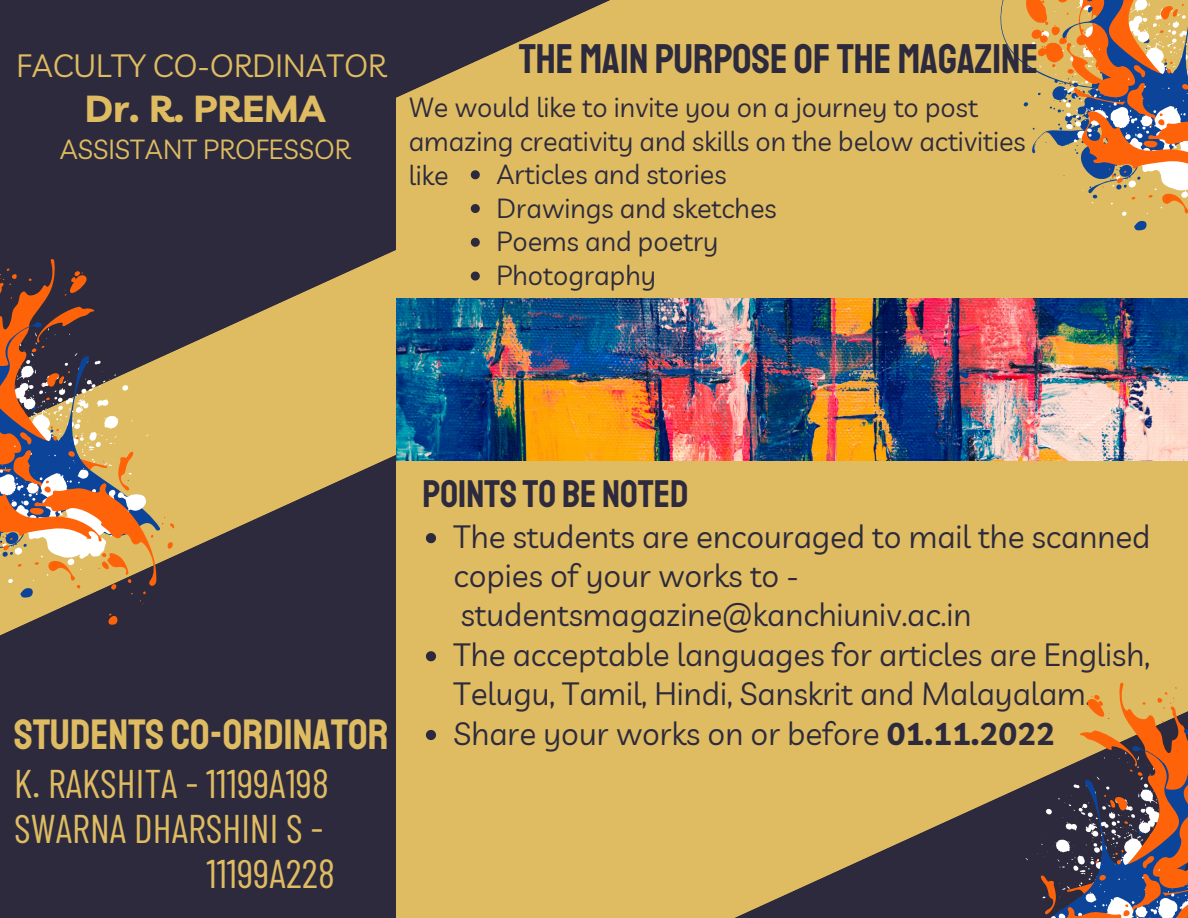
<style>
.page{position:relative;width:1188px;height:918px;background:#2d2a3d}
.page>*{position:absolute;margin:0;border:0;box-sizing:border-box;transform-origin:0 0}
.t1{font:43.05px "Staatliches";color:#dfbc61}
.t2{font:42px "Staatliches";color:#2d2a3d}
.t3{font:40.05px/45px "Barlow Condensed";color:#dfbc61;text-align:right}
.t4{font:39px "Staatliches";color:#2d2a3d}
.t5{font:700 37.5px "Livvic";color:#dfbc61}
.t6{font:31.5px/39.3px "Livvic";color:#2d2a3d}
.t7{font:31.5px "Livvic";color:#dfbc61}
.t8{font:27px/33.8px "Livvic";color:#2d2a3d}
.t9{font:27px "Livvic";color:#dfbc61}
.s1{font-weight:700}
</style>
<div class="page">
<svg style="left:0;top:307px;width:396px;height:329px;fill:#dfbc61"></svg>
<div style="left:396px;top:0;width:792px;height:918px;background:#dfbc61"></div>
<img style="left:396px;top:299px;width:792px;height:162px">
<svg style="left:271px;top:0;width:380px;height:307px"></svg>
<svg style="left:426px;top:533px;width:10px;height:10px"></svg>
<svg style="left:426px;top:651px;width:10px;height:10px"></svg>
<svg style="left:426px;top:730px;width:10px;height:10px"></svg>
<svg style="left:734px;top:797px;width:266px;height:121px"></svg>
<svg style="left:1000px;top:0;width:188px;height:231px"></svg>
<svg style="left:471px;top:170px;width:9px;height:9px"></svg>
<svg style="left:471px;top:204px;width:9px;height:9px"></svg>
<svg style="left:471px;top:238px;width:9px;height:9px"></svg>
<svg style="left:471px;top:272px;width:9px;height:9px"></svg>
<svg style="left:1000px;top:682px;width:188px;height:236px"></svg>
<svg style="left:0;top:259px;width:174px;height:366px"></svg>
<p class="t7" style="left:17px;top:46px;width:372px">FACULTY CO-ORDINATOR</p>
<p class="t5" style="left:85px;top:84px;width:242px">Dr. R. PREMA</p>
<p class="t9" style="left:60px;top:132px;width:292px">ASSISTANT PROFESSOR</p>
<h2 class="t2" style="left:519px;top:33px;width:521px">THE MAIN PURPOSE OF THE MAGAZINE</h2>
<p class="t8" style="left:409px;top:90px;width:619px">We would like to invite you on a journey to post amazing creativity and skills on the below activities like</p>
<p class="t8" style="left:496px;top:157px;width:282px">Articles and stories<br>Drawings and sketches<br>Poems and poetry<br>Photography</p>
<h1 class="t1" style="left:14px;top:709px;width:376px">STUDENTS CO-ORDINATOR</h1>
<p class="t3" style="left:14px;top:759px;width:322px">K. RAKSHITA - 11199A198<br>SWARNA DHARSHINI S -<br>11199A228</p>
<p class="t4" style="left:423px;top:470px;width:267px">POINTS TO BE NOTED</p>
<p class="t6" style="left:454px;top:516px;width:698px">The students are encouraged to mail the scanned copies of your works to - studentsmagazine@kanchiuniv.ac.in<br>The acceptable languages for articles are English, Telugu, Tamil, Hindi, Sanskrit and Malayalam.<br>Share your works on or before <span class="s1">01.11.2022</span></p>
</div>
